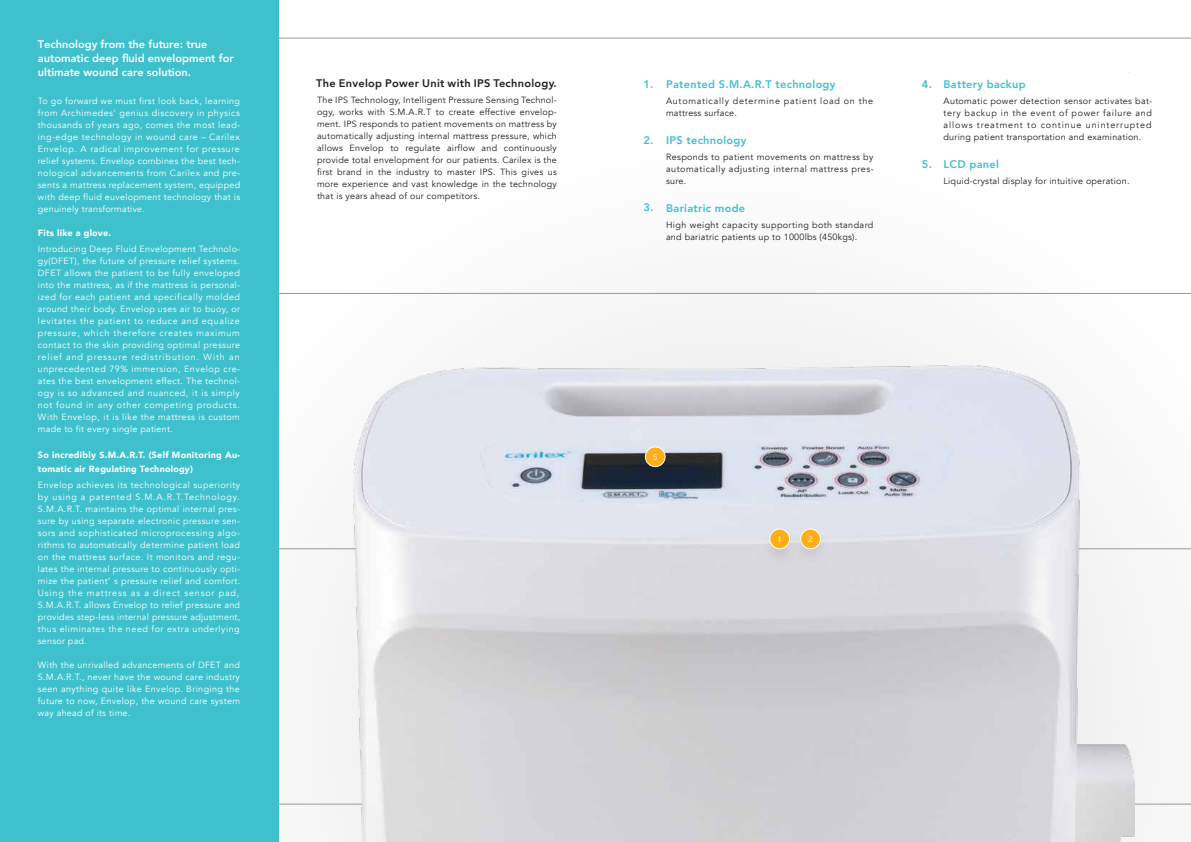
<style>
.page{position:relative;width:1191px;height:842px;background:#fff}
.page>*{position:absolute;margin:0;border:0;box-sizing:border-box;transform-origin:0 0}
.t1{font:800 11px/14px "Avenir";color:#fff}
.t2{font:800 11px "Avenir";letter-spacing:.025em;color:#3ec1cd}
.t3{font:800 11px "Avenir";letter-spacing:.025em;color:#231f20}
.t4{font:9px/12px "Avenir";letter-spacing:.03em;color:#fff;text-align:justify}
.t5{font:9px/12px "Avenir";letter-spacing:.025em;color:#231f20;text-align:justify}
.t6{font:900 9px/14px "Avenir";letter-spacing:.025em;color:#fff}
.t7{font:9px/12px "Avenir";letter-spacing:.045em;color:#231f20}
.t8{font:9px/12px "Avenir";letter-spacing:.075em;color:#231f20}
.t9{font:8px "Avenir";color:#fff}
</style>
<div class="page">
<hr style="left:0;top:804px;width:1191px;height:1px;background:#999898">
<hr style="left:0;top:549px;width:1191px;height:1px;background:#999898">
<hr style="left:0;top:293px;width:1191px;height:1px;background:#999898">
<hr style="left:0;top:38px;width:1191px;height:1px;background:#999898">
<div style="left:0;top:0;width:279px;height:842px;background:#3ec1cd"></div>
<img style="left:354px;top:365px;width:780px;height:477px">
<img style="left:754px;top:521px;width:31px;height:50px">
<div style="left:770px;top:529px;width:19px;height:20px;background:#fcaf17;border-radius:50%"></div>
<div style="left:769px;top:529px;width:21px;height:20px;border:1px solid #fff;border-radius:50%"></div>
<img style="left:785px;top:521px;width:51px;height:50px">
<div style="left:800px;top:529px;width:20px;height:20px;background:#fcaf17;border-radius:50%"></div>
<div style="left:800px;top:529px;width:20px;height:20px;border:1px solid #fff;border-radius:50%"></div>
<img style="left:630px;top:439px;width:50px;height:50px">
<div style="left:645px;top:447px;width:20px;height:20px;background:#fcaf17;border-radius:50%"></div>
<div style="left:645px;top:447px;width:20px;height:20px;border:1px solid #fff;border-radius:50%"></div>
<p class="t1" style="left:38px;top:37px;width:197px">Technology from the future: true automatic deep fluid envelopment for ultimate wound care solution.</p>
<p class="t4" style="left:38px;top:95px;width:204px">To go forward we must first look back, learning from Archimedes’ genius discovery in physics thousands of years ago, comes the most lead&shy;ing-edge technology in wound care -- Carilex Envelop. A radical improvement for pressure relief systems. Envelop combines the best tech&shy;nological advancements from Carilex and pre&shy;sents a mattress replacement system, equipped with deep fluid euvelopment technology that is genuinely transformative.</p>
<p class="t6" style="left:38px;top:225px;width:75px">Fits like a glove.</p>
<p class="t4" style="left:38px;top:243px;width:204px">Introducing Deep Fluid Envelopment Technolo&shy;gy(DFET), the future of pressure relief systems.<br>DFET allows the patient to be fully enveloped into the mattress, as if the mattress is personal&shy;ized for each patient and specifically molded around their body. Envelop uses air to buoy, or levitates the patient to reduce and equalize pressure, which therefore creates maximum contact to the skin providing optimal pressure relief and pressure redistribution. With an unprecedented 79% immersion, Envelop cre&shy;ates the best envelopment effect. The technol&shy;ogy is so advanced and nuanced, it is simply not found in any other competing products.<br>With Envelop, it is like the mattress is custom made to fit every single patient.</p>
<p class="t6" style="left:38px;top:447px;width:204px">So incredibly S.M.A.R.T. (Self Monitoring Au&shy;tomatic air Regulating Technology)</p>
<p class="t4" style="left:38px;top:479px;width:204px">Envelop achieves its technological superiority by using a patented S.M.A.R.T.Technology.<br>S.M.A.R.T. maintains the optimal internal pres&shy;sure by using separate electronic pressure sen&shy;sors and sophisticated microprocessing algo&shy;rithms to automatically determine patient load on the mattress surface. It monitors and regu&shy;lates the internal pressure to continuously opti&shy;mize the patient’ s pressure relief and comfort.<br>Using the mattress as a direct sensor pad, S.M.A.R.T. allows Envelop to relief pressure and provides step-less internal pressure adjustment, thus eliminates the need for extra underlying sensor pad.</p>
<p class="t4" style="left:38px;top:659px;width:204px">With the unrivalled advancements of DFET and S.M.A.R.T., never have the wound care industry seen anything quite like Envelop. Bringing the future to now, Envelop, the wound care system way ahead of its time.</p>
<p class="t3" style="left:316px;top:74px;width:242px">The Envelop Power Unit with IPS Technology.</p>
<p class="t5" style="left:317px;top:94px;width:241px">The IPS Technology, Intelligent Pressure Sensing Technol&shy;ogy, works with S.M.A.R.T to create effective envelop&shy;ment. IPS responds to patient movements on mattress by automatically adjusting internal mattress pressure, which allows Envelop to regulate airflow and continuously provide total envelopment for our patients. Carilex is the first brand in the industry to master IPS. This gives us more experience and vast knowledge in the technology that is years ahead of our competitors.</p>
<p class="t2" style="left:643px;top:75px;width:12px">1.</p>
<p class="t2" style="left:643px;top:131px;width:12px">2.</p>
<p class="t2" style="left:643px;top:199px;width:12px">3.</p>
<p class="t2" style="left:666px;top:75px;width:171px">Patented S.M.A.R.T technology</p>
<p class="t8" style="left:666px;top:95px;width:209px">Automatically determine patient load on the mattress surface.</p>
<p class="t2" style="left:666px;top:131px;width:82px">IPS technology</p>
<p class="t5" style="left:666px;top:151px;width:209px">Responds to patient movements on mattress by automatically adjusting internal mattress pres&shy;sure.</p>
<p class="t2" style="left:666px;top:199px;width:81px">Bariatric mode</p>
<p class="t7" style="left:666px;top:219px;width:209px">High weight capacity supporting both standard and bariatric patients up to 1000lbs (450kgs).</p>
<p class="t2" style="left:922px;top:75px;width:12px">4.</p>
<p class="t2" style="left:922px;top:155px;width:12px">5.</p>
<p class="t2" style="left:943px;top:75px;width:84px">Battery backup</p>
<p class="t5" style="left:943px;top:95px;width:210px">Automatic power detection sensor activates bat&shy;tery backup in the event of power failure and allows treatment to continue uninterrupted during patient transportation and examination.</p>
<p class="t2" style="left:943px;top:155px;width:57px">LCD panel</p>
<p class="t5" style="left:943px;top:175px;width:187px">Liquid-crystal display for intuitive operation.</p>
<p class="t9" style="left:653px;top:452px;width:6px">5</p>
<p class="t9" style="left:777px;top:534px;width:6px">1</p>
<p class="t9" style="left:808px;top:534px;width:6px">2</p>
</div>
